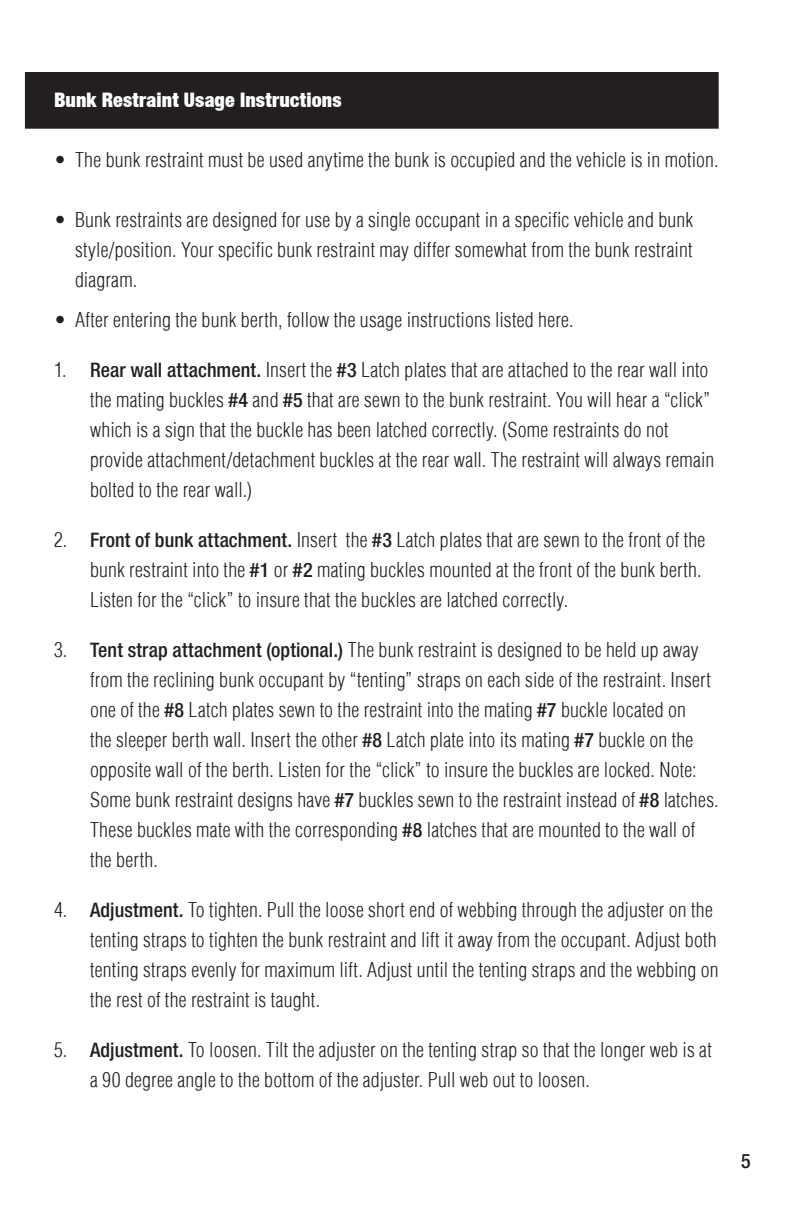
<style>
.page{position:relative;width:792px;height:1224px;background:#fff}
.page>*{position:absolute;margin:0;border:0;box-sizing:border-box;transform-origin:0 0}
.t1{font:300 condensed 20px/30px "Helvetica LT";letter-spacing:.01em;color:#231f20}
.t2{font:900 condensed 20px "Helvetica Neue LT";letter-spacing:.01em;color:#fff}
.t3{font:500 condensed 20px "Helvetica Neue LT Std";color:#231f20}
.s1{font-family:"Helvetica Neue LT Std";font-weight:500}
</style>
<div class="page">
<div style="left:26px;top:73px;width:692px;height:55px;background:#231f20"></div>
<div style="left:25px;top:72px;width:694px;height:57px;border:2px solid #231f20"></div>
<p class="t2" style="left:54px;top:88px;width:289px">Bunk Restraint Usage Instructions</p>
<p class="t1" style="left:54px;top:145px;width:666px">• The bunk restraint must be used anytime the bunk is occupied and the vehicle is in motion.</p>
<p class="t1" style="left:75px;top:205px;width:620px;text-align:justify;text-indent:-21px">• Bunk restraints are designed for use by a single occupant in a specific vehicle and bunk style/position. Your specific bunk restraint may differ somewhat from the bunk restraint diagram.</p>
<p class="t1" style="left:54px;top:305px;width:521px">• After entering the bunk berth, follow the usage instructions listed here.</p>
<p class="t1" style="left:90px;top:355px;width:626px;text-indent:-36px">1. <span class="s1">Rear wall attachment.</span> Insert the <span class="s1">#3</span> Latch plates that are attached to the rear wall into the mating buckles <span class="s1">#4</span> and <span class="s1">#5</span> that are sewn to the bunk restraint. You will hear a “click” which is a sign that the buckle has been latched correctly. (Some restraints do not provide attachment/detachment buckles at the rear wall. The restraint will always remain bolted to the rear wall.)</p>
<p class="t1" style="left:90px;top:525px;width:617px;text-indent:-36px">2. <span class="s1">Front of bunk attachment.</span> Insert the <span class="s1">#3</span> Latch plates that are sewn to the front of the bunk restraint into the <span class="s1">#1</span> or <span class="s1">#2</span> mating buckles mounted at the front of the bunk berth.<br>Listen for the “click” to insure that the buckles are latched correctly.</p>
<p class="t1" style="left:90px;top:635px;width:630px;text-indent:-36px">3. <span class="s1">Tent strap attachment (optional.)</span> The bunk restraint is designed to be held up away from the reclining bunk occupant by “tenting” straps on each side of the restraint. Insert one of the <span class="s1">#8</span> Latch plates sewn to the restraint into the mating <span class="s1">#7</span> buckle located on<br>the sleeper berth wall. Insert the other <span class="s1">#8</span> Latch plate into its mating <span class="s1">#7</span> buckle on the opposite wall of the berth. Listen for the “click” to insure the buckles are locked. Note:<br>Some bunk restraint designs have <span class="s1">#7</span> buckles sewn to the restraint instead of <span class="s1">#8</span> latches.<br>These buckles mate with the corresponding <span class="s1">#8</span> latches that are mounted to the wall of the berth.</p>
<p class="t1" style="left:90px;top:895px;width:630px;text-indent:-36px">4. <span class="s1">Adjustment.</span> To tighten. Pull the loose short end of webbing through the adjuster on the tenting straps to tighten the bunk restraint and lift it away from the occupant. Adjust both tenting straps evenly for maximum lift. Adjust until the tenting straps and the webbing on the rest of the restraint is taught.</p>
<p class="t1" style="left:90px;top:1035px;width:623px;text-indent:-36px">5. <span class="s1">Adjustment.</span> To loosen. Tilt the adjuster on the tenting strap so that the longer web is at a 90 degree angle to the bottom of the adjuster. Pull web out to loosen.</p>
<p class="t3" style="left:741px;top:1149px;width:11px">5</p>
</div>
